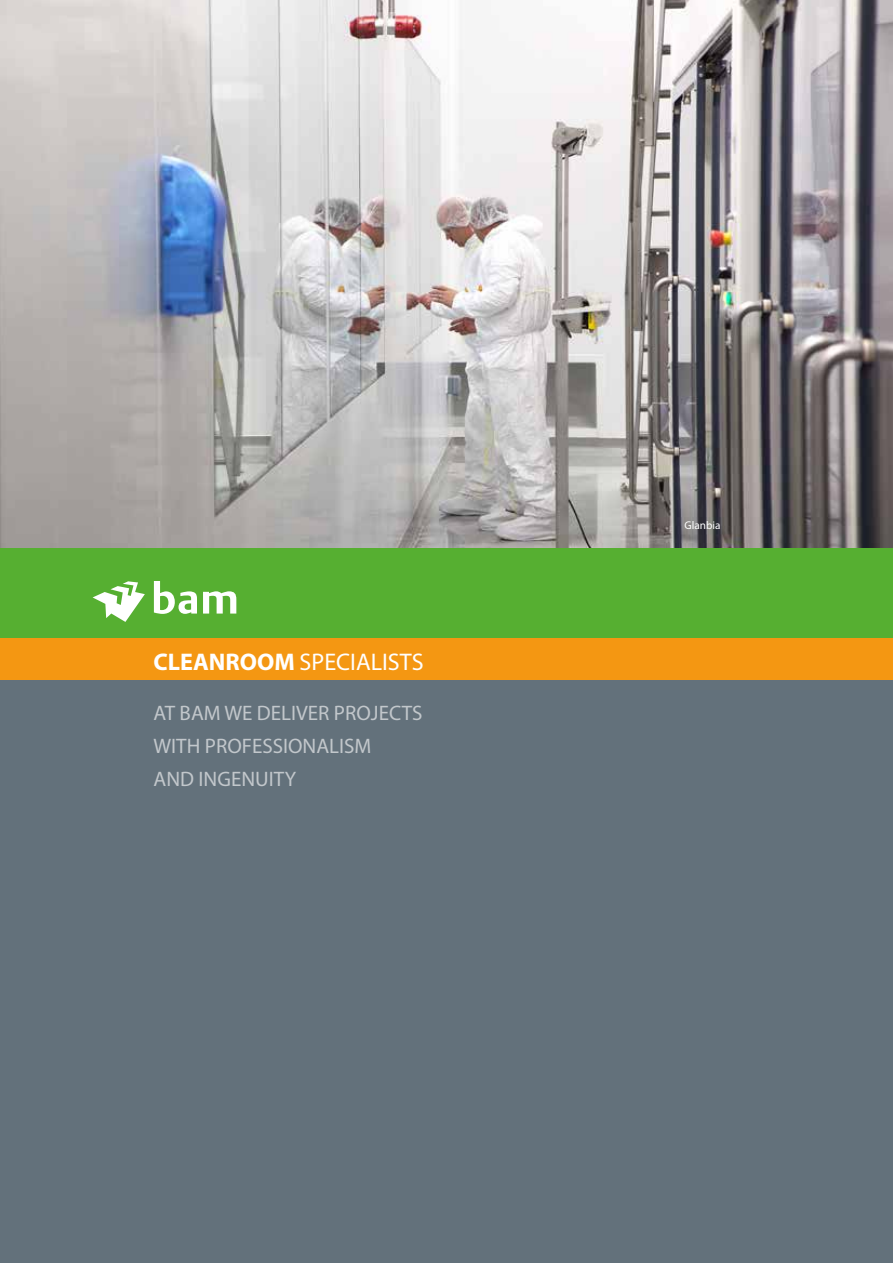
<style>
.page{position:relative;width:893px;height:1263px;background:#fff}
.page>*{position:absolute;margin:0;border:0;box-sizing:border-box;transform-origin:0 0}
.t1{font:24.15px "Myriad Pro";color:#fff}
.t2{font:21px/33.2px "Myriad Pro";color:#c2c7cb}
.t3{font:11.25px "Myriad Pro";color:#fff}
.s1{font-weight:700}
</style>
<div class="page">
<img style="left:0;top:0;width:893px;height:549px">
<div style="left:0;top:554px;width:893px;height:709px;background:#63717b"></div>
<div style="left:0;top:549px;width:893px;height:104px;background:#56af31"></div>
<div style="left:0;top:638px;width:893px;height:41px;background:#f49712"></div>
<svg style="left:93px;top:581px;width:52px;height:41px"></svg>
<svg style="left:154px;top:581px;width:43px;height:33px"></svg>
<svg style="left:203px;top:591px;width:33px;height:22px"></svg>
<p class="t1" style="left:153px;top:647px;width:272px"><span class="s1">CLEANROOM</span> SPECIALISTS</p>
<p class="t2" style="left:153px;top:696px;width:270px">AT BAM WE DELIVER PROJECTS<br>WITH PROFESSIONALISM<br>AND INGENUITY</p>
<p class="t3" style="left:685px;top:519px;width:38px">Glanbia</p>
</div>
